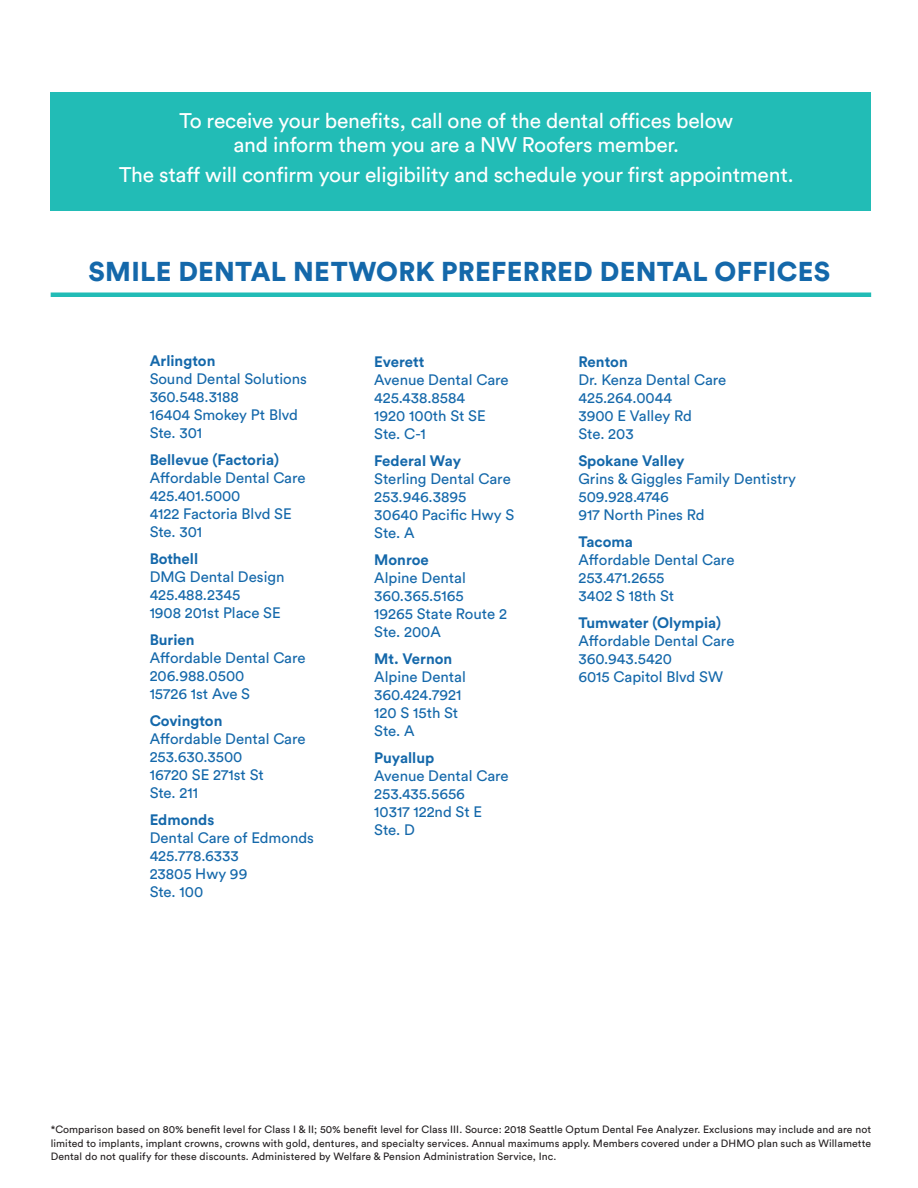
<style>
.page{position:relative;width:918px;height:1188px;background:#fff}
.page>*{position:absolute;margin:0;border:0;box-sizing:border-box;transform-origin:0 0}
.t1{font:900 27px "Circular Std";letter-spacing:.01em;color:#1468aa}
.t2{font:21px/24px "Circular Std";letter-spacing:-.01em;color:#fff;text-align:center}
.t3{font:15px/18px "Circular Std";color:#1468aa}
.Bullets{font:10.5px/13.5px "Circular Std";letter-spacing:.01em;color:#231f20;text-align:justify}
.s1{font-weight:700}
</style>
<div class="page">
<div style="left:51px;top:92px;width:820px;height:119px;background:#22bcb6"></div>
<div style="left:51px;top:292px;width:820px;height:5px;background:#22bcb6"></div>
<p class="t2" style="left:180px;top:109px;width:555px">To receive your benefits, call one of the dental offices below and inform them you are a NW Roofers member.</p>
<p class="t2" style="left:119px;top:163px;width:676px">The staff will confirm your eligibility and schedule your first appointment.</p>
<p class="t1" style="left:89px;top:254px;width:743px">SMILE DENTAL NETWORK PREFERRED DENTAL OFFICES</p>
<p class="t3" style="left:150px;top:352px;width:159px"><span class="s1">Arlington<br></span>Sound Dental Solutions<br>360.548.3188<br>16404 Smokey Pt Blvd<br>Ste. 301</p>
<p class="t3" style="left:150px;top:451px;width:158px"><span class="s1">Bellevue (Factoria)<br></span>Affordable Dental Care<br>425.401.5000<br>4122 Factoria Blvd SE<br>Ste. 301</p>
<p class="t3" style="left:150px;top:550px;width:136px"><span class="s1">Bothell<br></span>DMG Dental Design<br>425.488.2345<br>1908 201st Place SE</p>
<p class="t3" style="left:150px;top:631px;width:158px"><span class="s1">Burien<br></span>Affordable Dental Care<br>206.988.0500<br>15726 1st Ave S</p>
<p class="t3" style="left:150px;top:712px;width:158px"><span class="s1">Covington<br></span>Affordable Dental Care<br>253.630.3500<br>16720 SE 271st St<br>Ste. 211</p>
<p class="t3" style="left:150px;top:811px;width:166px"><span class="s1">Edmonds<br></span>Dental Care of Edmonds<br>425.778.6333<br>23805 Hwy 99<br>Ste. 100</p>
<p class="t3" style="left:374px;top:353px;width:136px"><span class="s1">Everett<br></span>Avenue Dental Care<br>425.438.8584<br>1920 100th St SE<br>Ste. C-1</p>
<p class="t3" style="left:374px;top:452px;width:142px"><span class="s1">Federal Way<br></span>Sterling Dental Care<br>253.946.3895<br>30640 Pacific Hwy S<br>Ste. A</p>
<p class="t3" style="left:374px;top:551px;width:134px"><span class="s1">Monroe<br></span>Alpine Dental<br>360.365.5165<br>19265 State Route 2<br>Ste. 200A</p>
<p class="t3" style="left:374px;top:649px;width:93px"><span class="s1">Mt. Vernon<br></span>Alpine Dental<br>360.424.7921<br>120 S 15th St<br>Ste. A</p>
<p class="t3" style="left:374px;top:748px;width:136px"><span class="s1">Puyallup<br></span>Avenue Dental Care<br>253.435.5656<br>10317 122nd St E<br>Ste. D</p>
<p class="t3" style="left:578px;top:353px;width:149px"><span class="s1">Renton<br></span>Dr. Kenza Dental Care<br>425.264.0044<br>3900 E Valley Rd<br>Ste. 203</p>
<p class="t3" style="left:578px;top:452px;width:219px"><span class="s1">Spokane Valley<br></span>Grins &amp; Giggles Family Dentistry<br>509.928.4746<br>917 North Pines Rd</p>
<p class="t3" style="left:578px;top:533px;width:158px"><span class="s1">Tacoma<br></span>Affordable Dental Care<br>253.471.2655<br>3402 S 18th St</p>
<p class="t3" style="left:578px;top:613px;width:158px"><span class="s1">Tumwater (Olympia)<br></span>Affordable Dental Care<br>360.943.5420<br>6015 Capitol Blvd SW</p>
<p class="Bullets" style="left:51px;top:1123px;width:822px">*Comparison based on 80% benefit level for Class I &amp; II; 50% benefit level for Class III. Source: 2018 Seattle Optum Dental Fee Analyzer. Exclusions may include and are not limited to implants, implant crowns, crowns with gold, dentures, and specialty services. Annual maximums apply. Members covered under a DHMO plan such as Willamette Dental do not qualify for these discounts. Administered by Welfare &amp; Pension Administration Service, Inc.</p>
</div>
